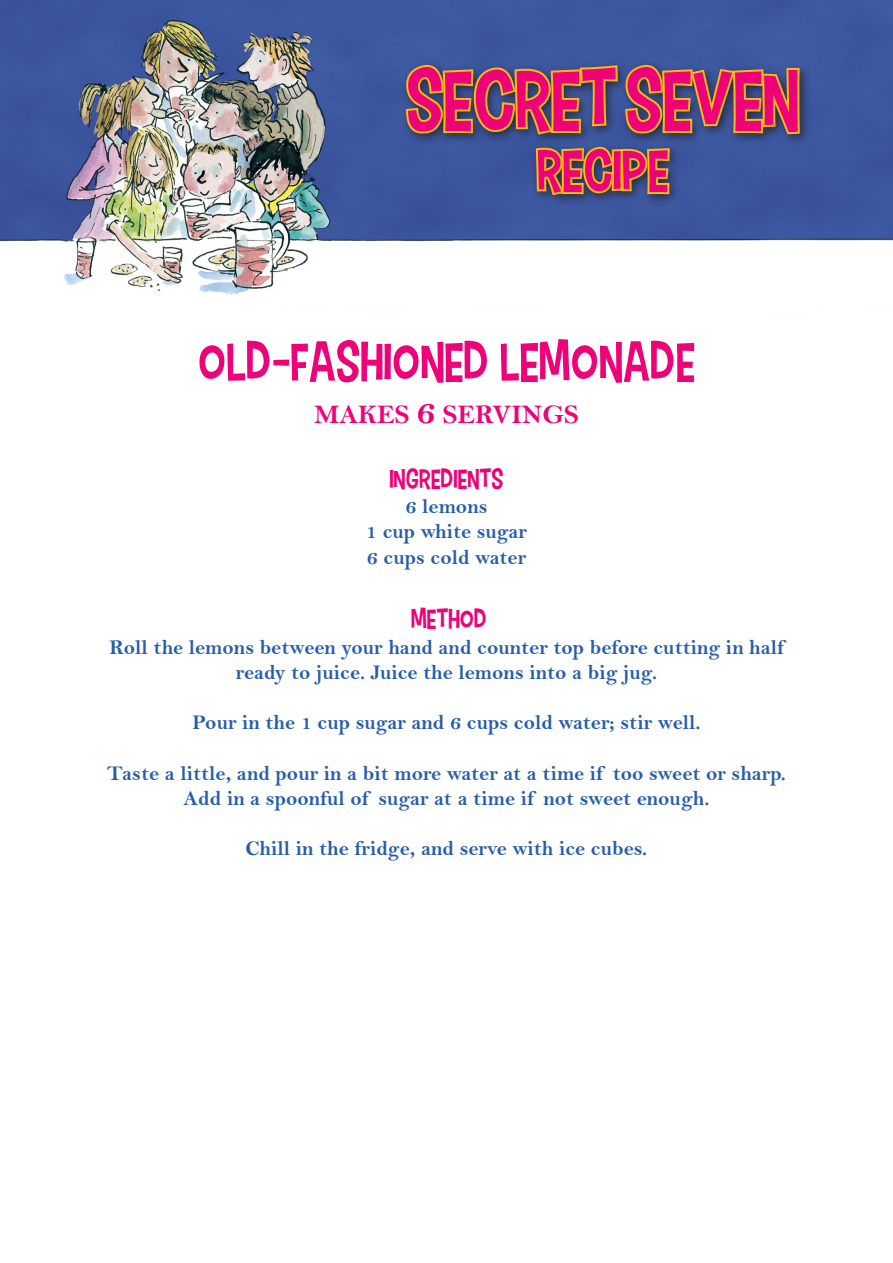
<style>
.page{position:relative;width:893px;height:1263px;background:#fff}
.page>*{position:absolute;margin:0;border:0;box-sizing:border-box;transform-origin:0 0}
.t1{font:82.2px "Carton Six";color:#ed0277}
.t2{font:57.6px "Carton Six";color:#ed0277}
.t3{font:54px "Carton Six";color:#ed0277}
.t4{font:27px "Carton Six";color:#ed0277}
.t5{font:27px "Bell MT Bold";color:#ed0277}
.t6{font:21px/25.2px "Bell MT Bold";color:#275eaa;text-align:center}
.s1{font-size:36px}
</style>
<div class="page">
<img style="left:0;top:0;width:893px;height:295px">
<div style="left:400px;top:59px;width:412px;height:148px;background:#231f20;opacity:.75"></div>
<svg style="left:404px;top:61px;width:398px;height:76px;background:#7b6c50"></svg>
<svg style="left:534px;top:146px;width:138px;height:52px;background:#9b7e3e"></svg>
<p class="t1" style="left:406px;top:52px;width:394px">SECRETSEVEN</p>
<p class="t2" style="left:537px;top:136px;width:133px">RECIPE</p>
<p class="t3" style="left:198px;top:330px;width:499px">OLD-FASHIONED LEMONADE</p>
<p class="t5" style="left:314px;top:398px;width:266px">MAKES <span class="s1">6</span> SERVINGS</p>
<p class="t4" style="left:389px;top:463px;width:116px">INGREDIENTS</p>
<p class="t6" style="left:406px;top:494px;width:83px">6 lemons</p>
<p class="t6" style="left:366px;top:519px;width:163px">1 cup white sugar</p>
<p class="t6" style="left:367px;top:544px;width:161px">6 cups cold water</p>
<p class="t4" style="left:411px;top:603px;width:78px">METHOD</p>
<p class="t6" style="left:110px;top:634px;width:676px">Roll the lemons between your hand and counter top before cutting in half ready to juice. Juice the lemons into a big jug.</p>
<p class="t6" style="left:192px;top:710px;width:510px">Pour in the 1 cup sugar and 6 cups cold water; stir well.</p>
<p class="t6" style="left:107px;top:760px;width:680px">Taste a little, and pour in a bit more water at a time if too sweet or sharp.</p>
<p class="t6" style="left:184px;top:785px;width:527px">Add in a spoonful of sugar at a time if not sweet enough.</p>
<p class="t6" style="left:246px;top:836px;width:403px">Chill in the fridge, and serve with ice cubes.</p>
</div>
